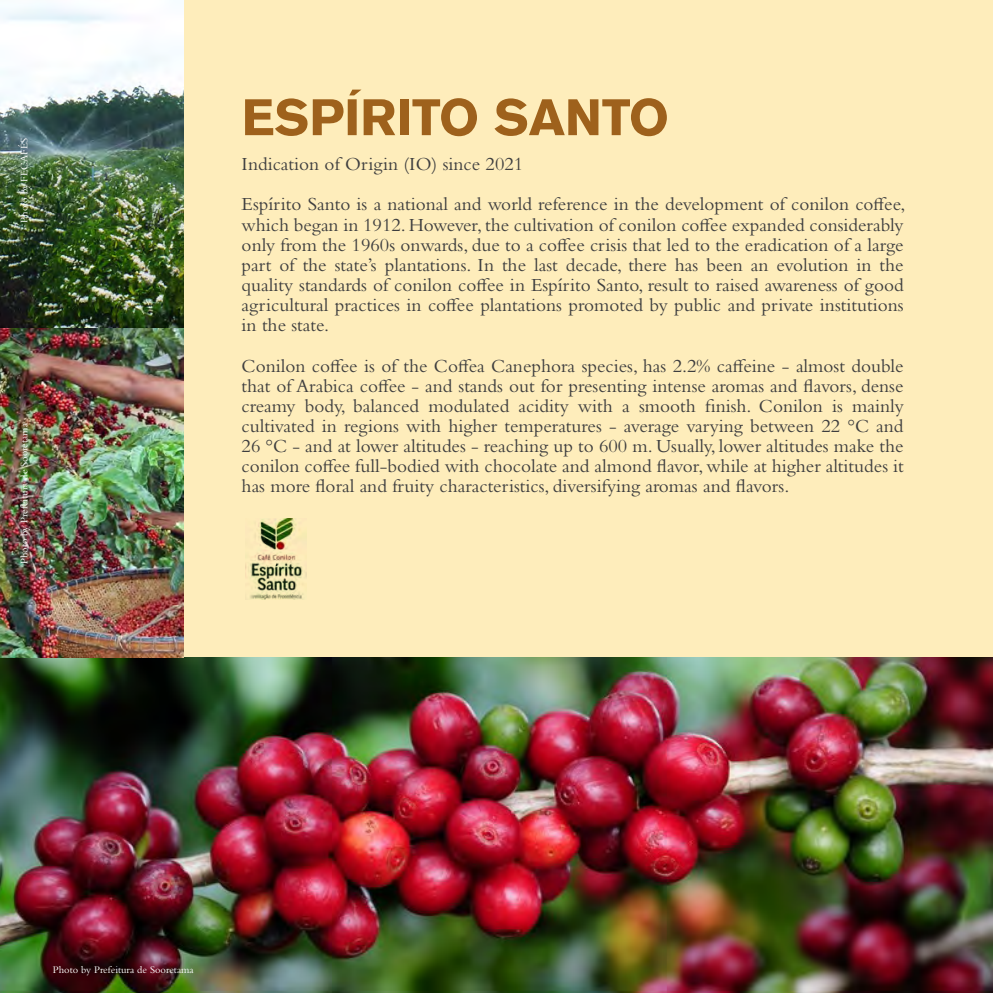
<style>
.page{position:relative;width:993px;height:993px;background:#fff}
.page>*{position:absolute;margin:0;border:0;box-sizing:border-box;transform-origin:0 0}
.t1{font:700 50.75px "Akzidenz Grotesk BQ";color:#9e611c}
.t2{font:19.25px/20.1px "Bembo Std";color:#3e3e3f;text-align:justify}
.t3{font:10.5px "Bembo Std";color:#fff}
</style>
<div class="page">
<div style="left:0;top:0;width:992px;height:992px;background:#feedbb"></div>
<img style="left:0;top:657px;width:992px;height:335px">
<img style="left:0;top:0;width:184px;height:657px">
<img style="left:245px;top:518px;width:62px;height:81px">
<p class="t3" style="left:18px;top:222px;width:86px;rotate:-90deg">Photo by FECAFÉS</p>
<p class="t3" style="left:18px;top:563px;width:142px;rotate:-90deg">Photo by Prefeitura de Sooretama</p>
<p class="t1" style="left:241px;top:88px;width:429px">ESPÍRITO SANTO</p>
<p class="t2" style="left:241px;top:154px;width:283px">Indication of Origin (IO) since 2021</p>
<p class="t2" style="left:241px;top:194px;width:665px">Espírito Santo is a national and world reference in the development of conilon coffee, which began in 1912. However, the cultivation of conilon coffee expanded considerably only from the 1960s onwards, due to a coffee crisis that led to the eradication of a large part of the state’s plantations. In the last decade, there has been an evolution in the quality standards of conilon coffee in Espírito Santo, result to raised awareness of good agricultural practices in coffee plantations promoted by public and private institutions in the state.</p>
<p class="t2" style="left:241px;top:355px;width:663px">Conilon coffee is of the Coffea Canephora species, has 2.2% caffeine - almost double that of Arabica coffee - and stands out for presenting intense aromas and flavors, dense creamy body, balanced modulated acidity with a smooth finish. Conilon is mainly cultivated in regions with higher temperatures - average varying between 22 °C and 26 °C - and at lower altitudes - reaching up to 600 m. Usually, lower altitudes make the conilon coffee full-bodied with chocolate and almond flavor, while at higher altitudes it has more floral and fruity characteristics, diversifying aromas and flavors.</p>
<p class="t3" style="left:53px;top:962px;width:142px">Photo by Prefeitura de Sooretama</p>
</div>
